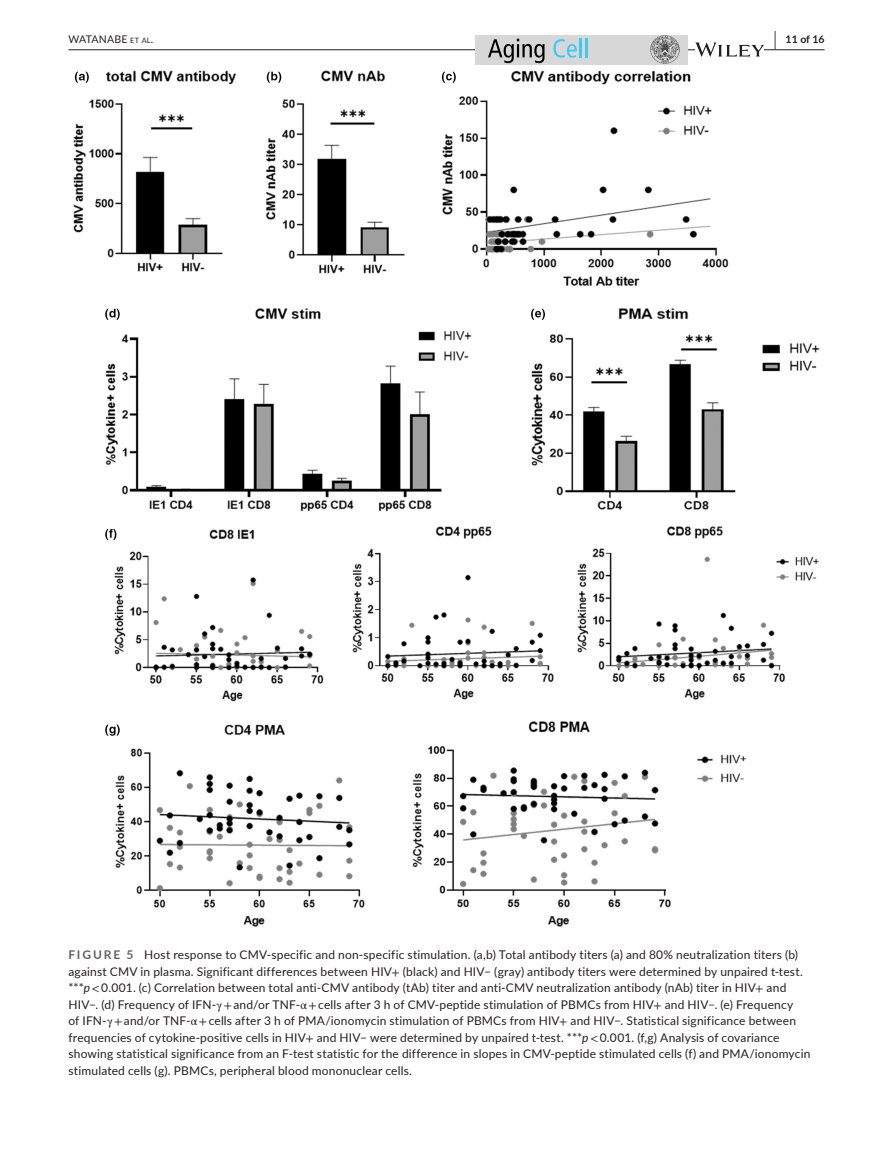
<style>
.page{position:relative;width:893px;height:1174px;background:#fff}
.page>*{position:absolute;margin:0;border:0;box-sizing:border-box;transform-origin:0 0}
.t1{font:12px/16.5px "Lato";letter-spacing:.015em;color:#231f20}
.t2{font:10.5px "Lato";letter-spacing:.02em;color:#231f20}
.t3{font:700 10.5px "Lato";color:#231f20}
.s1{font-size:7.35px}
.s2{font-size:19.5px}
.s3{font-weight:700;color:#636366}
.s4{font-family:"STIX"}
.s5{font-style:italic}
</style>
<div class="page">
<hr style="left:68px;top:49px;width:756px;height:1px;background:#231f20">
<div style="left:475px;top:35px;width:213px;height:29px;background:#d7d7d7"></div>
<svg style="left:488px;top:39px;width:57px;height:24px"></svg>
<svg style="left:553px;top:38px;width:34px;height:20px"></svg>
<img style="left:651px;top:35px;width:28px;height:29px">
<svg style="left:695px;top:42px;width:69px;height:15px"></svg>
<img style="left:73px;top:70px;width:747px;height:857px">
<p class="t2" style="left:68px;top:31px;width:86px">WATANABE <span class="s1">et al</span>.</p>
<p class="t3" style="left:774px;top:31px;width:52px"><span class="s2">|</span> 11 of 16</p>
<p class="t1" style="left:68px;top:946px;width:743px"><span class="s3">FIGURE 5</span> Host response to CMV-specific and non-specific stimulation. (a,b) Total antibody titers (a) and 80% neutralization titers (b) against CMV in plasma. Significant differences between HIV<span class="s4">+</span> (black) and HIV− (gray) antibody titers were determined by unpaired t-test. ***<span class="s5">p</span><span class="s4">&lt;</span> 0.001. (c) Correlation between total anti-CMV antibody (tAb) titer and anti-CMV neutralization antibody (nAb) titer in HIV<span class="s4">+</span> and HIV−. (d) Frequency of IFN-<span class="s4">γ+</span> and/or TNF-<span class="s4">α+</span> cells after 3 h of CMV-peptide stimulation of PBMCs from HIV<span class="s4">+</span> and HIV−. (e) Frequency<br>of IFN-<span class="s4">γ+</span> and/or TNF-<span class="s4">α+</span> cells after 3 h of PMA/ionomycin stimulation of PBMCs from HIV<span class="s4">+</span> and HIV−. Statistical significance between frequencies of cytokine-positive cells in HIV<span class="s4">+</span> and HIV− were determined by unpaired t-test. ***<span class="s5">p</span><span class="s4">&lt;</span> 0.001. (f,g) Analysis of covariance showing statistical significance from an F-test statistic for the difference in slopes in CMV-peptide stimulated cells (f) and PMA/ionomycin stimulated cells (g). PBMCs, peripheral blood mononuclear cells.</p>
</div>
